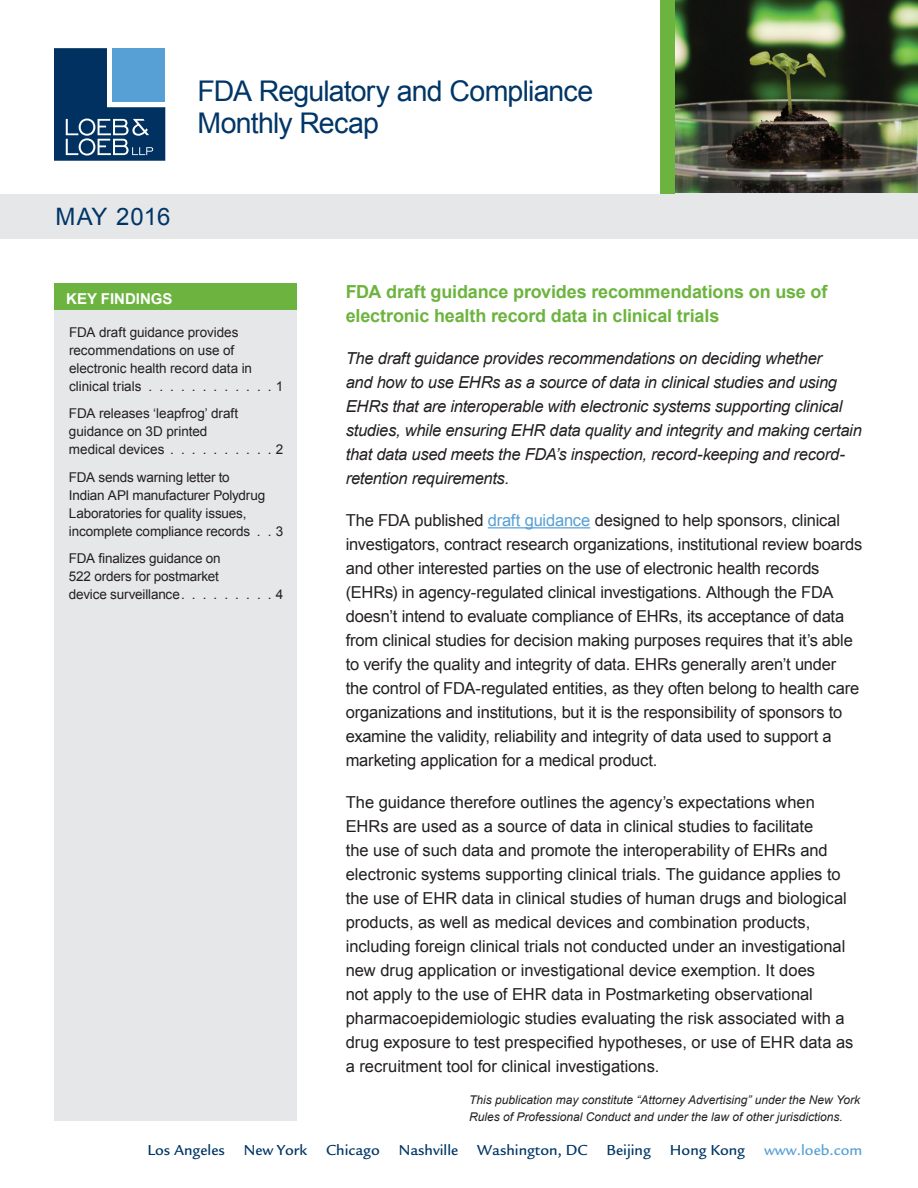
<style>
.page{position:relative;width:918px;height:1188px;background:#fff}
.page>*{position:absolute;margin:0;border:0;box-sizing:border-box;transform-origin:0 0}
.t1{font:28.5px/31.5px "Arial";letter-spacing:-.03em;color:#003667}
.t2{font:24px "Arial";letter-spacing:.005em;color:#003667}
.t3{font:700 18px/24px "Arial";letter-spacing:-.01em;color:#6cb43f}
.t4{font:16.5px/24px "Arial";letter-spacing:-.005em;color:#231f20}
.t5{font:italic 16.5px/24px "Arial";letter-spacing:-.015em;color:#231f20}
.t6{font:500 15px "Legacy Sans";color:#003667}
.t7{font:500 15px "Legacy Sans";color:#56a0d5}
.t8{font:700 15px "Arial";color:#fff}
.t9{font:13.5px/18px "Arial";letter-spacing:-.01em;color:#231f20}
.t10{font:italic 12px/16.5px "Arial";color:#231f20}
.s1{color:#56a0d5}
</style>
<div class="page">
<img style="left:675px;top:0;width:243px;height:194px">
<hr style="left:488px;top:527px;width:102px;height:1px;background:#56a0d5">
<div style="left:0;top:194px;width:918px;height:45px;background:#e6e7e9"></div>
<div style="left:660px;top:0;width:15px;height:194px;background:#6cb43f"></div>
<svg style="left:54px;top:48px;width:111px;height:113px;background:#32628d"></svg>
<div style="left:54px;top:310px;width:243px;height:810px;background:#e6e7e9"></div>
<div style="left:54px;top:284px;width:243px;height:26px;background:#6cb43f"></div>
<h2 class="t2" style="left:56px;top:201px;width:116px">MAY 2016</h2>
<h1 class="t1" style="left:198px;top:76px;width:397px">FDA Regulatory and Compliance<br>Monthly Recap</h1>
<p class="t8" style="left:66px;top:288px;width:108px">KEY FINDINGS</p>
<p class="t9" style="left:69px;top:323px;width:216px">FDA draft guidance provides recommendations on use of electronic health record data in clinical trials . . . . . . . . . . . . 1</p>
<p class="t9" style="left:69px;top:405px;width:171px">FDA releases ‘leapfrog’ draft guidance on 3D printed medical devices ..........</p>
<p class="t9" style="left:276px;top:441px;width:9px">2</p>
<p class="t9" style="left:69px;top:468px;width:216px">FDA sends warning letter to<br>Indian API manufacturer Polydrug<br>Laboratories for quality issues, incomplete compliance records . . 3</p>
<p class="t9" style="left:69px;top:550px;width:216px">FDA finalizes guidance on<br>522 orders for postmarket<br>device surveillance . . . . . . . . . 4</p>
<p class="t3" style="left:346px;top:280px;width:483px">FDA draft guidance provides recommendations on use of electronic health record data in clinical trials</p>
<p class="t5" style="left:346px;top:347px;width:518px">The draft guidance provides recommendations on deciding whether<br>and how to use EHRs as a source of data in clinical studies and using EHRs that are interoperable with electronic systems supporting clinical studies, while ensuring EHR data quality and integrity and making certain that data used meets the FDA’s inspection, record-keeping and record&shy;retention requirements.</p>
<p class="t4" style="left:346px;top:509px;width:518px">The FDA published <span class="s1">draft guidance</span> designed to help sponsors, clinical investigators, contract research organizations, institutional review boards and other interested parties on the use of electronic health records (EHRs) in agency-regulated clinical investigations. Although the FDA doesn’t intend to evaluate compliance of EHRs, its acceptance of data from clinical studies for decision making purposes requires that it’s able to verify the quality and integrity of data. EHRs generally aren’t under the control of FDA-regulated entities, as they often belong to health care organizations and institutions, but it is the responsibility of sponsors to examine the validity, reliability and integrity of data used to support a marketing application for a medical product.</p>
<p class="t4" style="left:346px;top:791px;width:509px">The guidance therefore outlines the agency’s expectations when EHRs are used as a source of data in clinical studies to facilitate<br>the use of such data and promote the interoperability of EHRs and electronic systems supporting clinical trials. The guidance applies to the use of EHR data in clinical studies of human drugs and biological products, as well as medical devices and combination products, including foreign clinical trials not conducted under an investigational new drug application or investigational device exemption. It does<br>not apply to the use of EHR data in Postmarketing observational pharmacoepidemiologic studies evaluating the risk associated with a drug exposure to test prespecified hypotheses, or use of EHR data as a recruitment tool for clinical investigations.</p>
<p class="t10" style="left:469px;top:1092px;width:392px">This publication may constitute “Attorney Advertising” under the New York<br>Rules of Professional Conduct and under the law of other jurisdictions.</p>
<p class="t6" style="left:147px;top:1141px;width:79px">Los Angeles</p>
<p class="t6" style="left:244px;top:1141px;width:65px">New York</p>
<p class="t6" style="left:326px;top:1141px;width:55px">Chicago</p>
<p class="t6" style="left:399px;top:1141px;width:61px">Nashville</p>
<p class="t6" style="left:477px;top:1141px;width:112px">Washington, DC</p>
<p class="t6" style="left:607px;top:1141px;width:46px">Beijing</p>
<p class="t6" style="left:670px;top:1141px;width:77px">Hong Kong</p>
<p class="t7" style="left:764px;top:1141px;width:100px">www.loeb.com</p>
</div>
